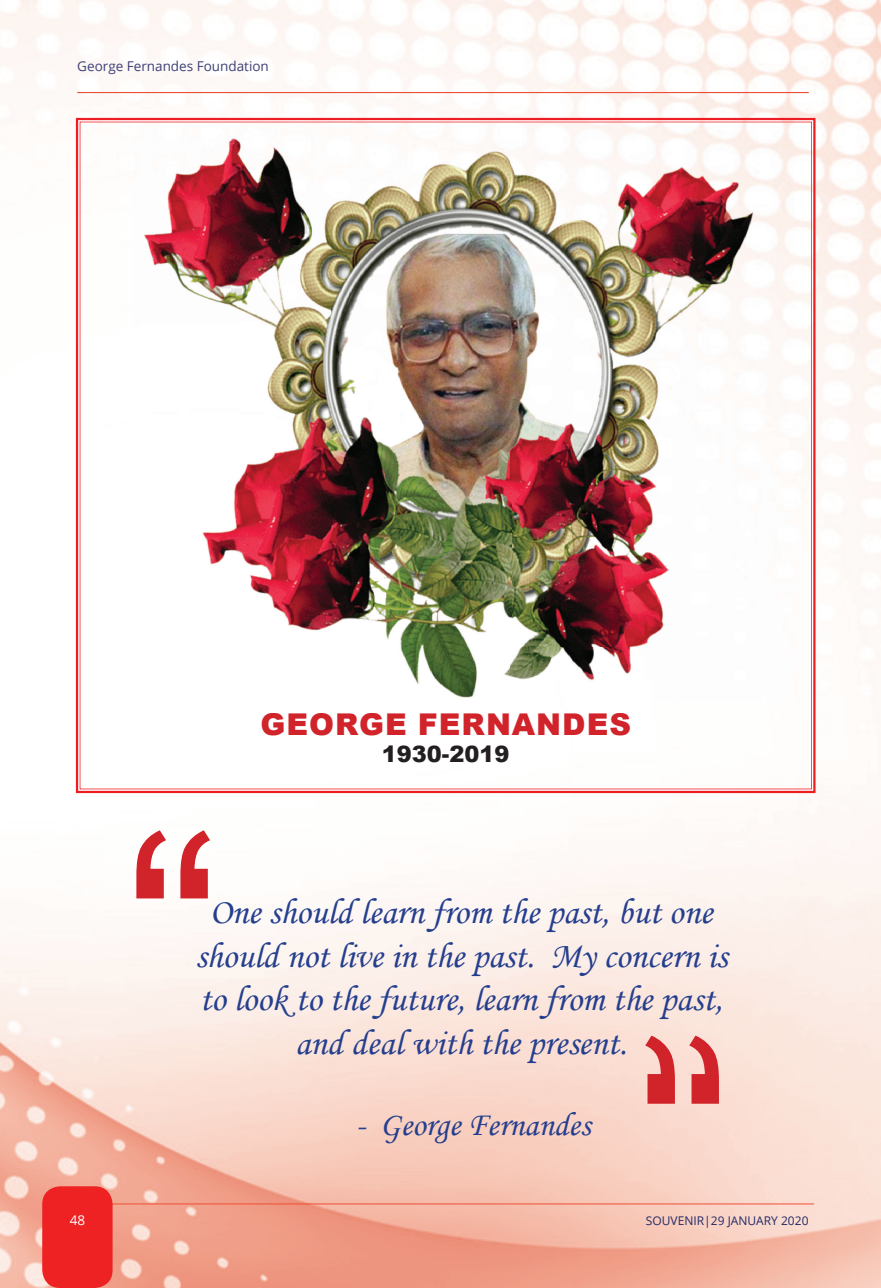
<style>
.page{position:relative;width:881px;height:1288px;background:#fff}
.page>*{position:absolute;margin:0;border:0;box-sizing:border-box;transform-origin:0 0}
.t1{font:36.3px/43.5px "Monotype Corsiva";color:#253f8e;text-align:center}
.t2{font:33.6px "Monotype Corsiva";color:#253f8e}
.t3{font:900 30px "Arial";letter-spacing:.035em;color:#d1232a}
.t4{font:900 22.5px "Arial";color:#231f20}
.t5{font:13.5px "Open Sans";color:#3e4075}
.t6{font:13.5px "Open Sans";color:#fff}
.t7{font:12px "Open Sans";color:#232a67}
</style>
<div class="page">
<img style="left:0;top:0;width:173px;height:1288px">
<img style="left:173px;top:0;width:708px;height:158px">
<img style="left:173px;top:793px;width:574px;height:495px">
<hr style="left:77px;top:92px;width:731px;height:1px;background:#ef4e36">
<hr style="left:70px;top:1203px;width:744px;height:1px;background:#ef4e36">
<div style="left:42px;top:1186px;width:71px;height:102px;background:#ee2123;border-radius:18px"></div>
<svg style="left:136px;top:830px;width:74px;height:68px"></svg>
<svg style="left:645px;top:1035px;width:74px;height:68px;background:#e47b7a"></svg>
<svg style="left:76px;top:118px;width:739px;height:675px;background:#f36d70"></svg>
<svg style="left:80px;top:122px;width:731px;height:667px"></svg>
<img style="left:133px;top:125px;width:660px;height:575px">
<p class="t5" style="left:77px;top:57px;width:193px">George Fernandes Foundation</p>
<p class="t3" style="left:260px;top:701px;width:372px">GEORGE FERNANDES</p>
<p class="t4" style="left:382px;top:737px;width:129px">1930-2019</p>
<p class="t1" style="left:195px;top:893px;width:534px">One should learn from the past, but one should not live in the past. My concern is to look to the future, learn from the past, and deal with the present.</p>
<p class="t2" style="left:356px;top:1108px;width:236px">- George Fernandes</p>
<p class="t6" style="left:70px;top:1211px;width:17px">48</p>
<p class="t7" style="left:646px;top:1212px;width:164px">SOUVENIR|29 JANUARY 2020</p>
</div>
